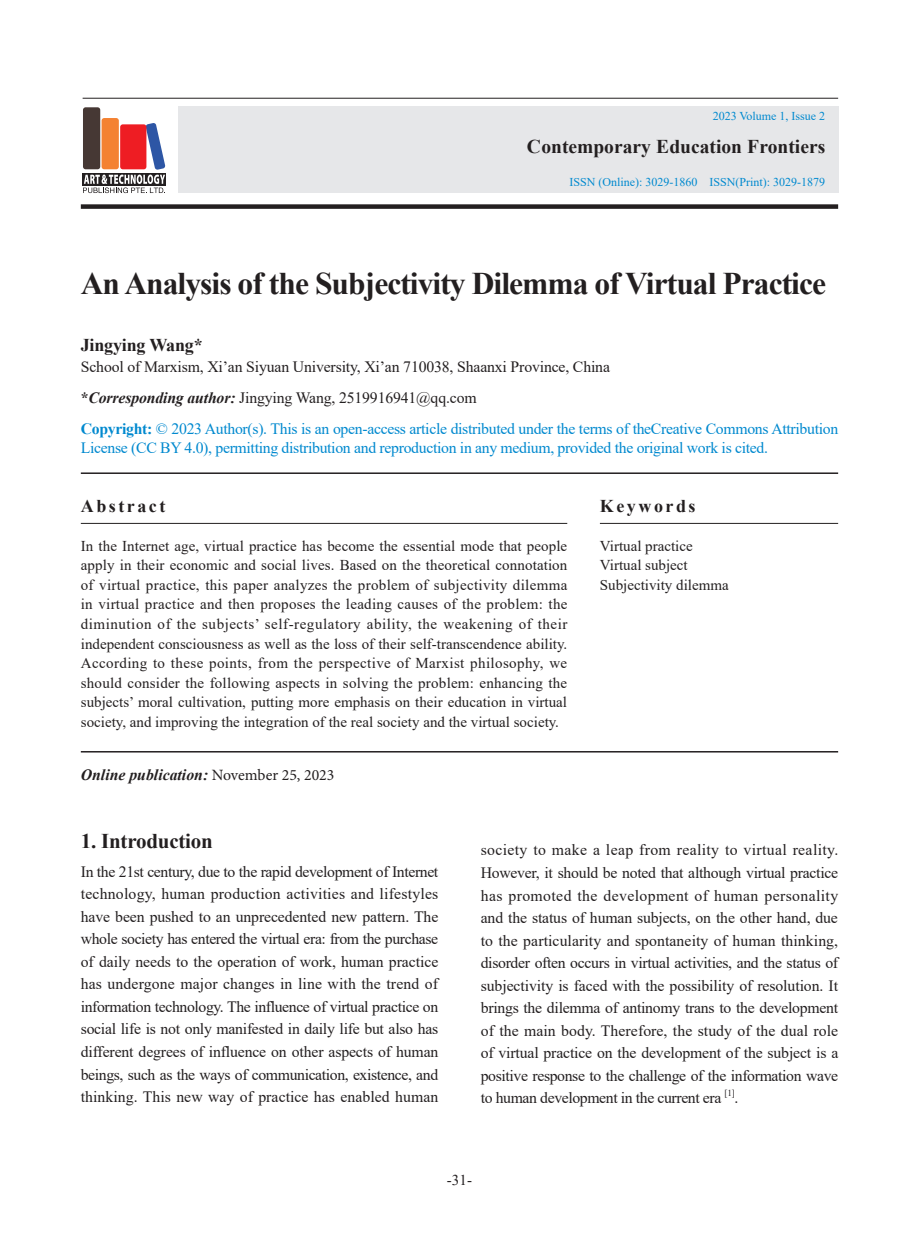
<style>
.page{position:relative;width:919px;height:1238px;background:#fff}
.page>*{position:absolute;margin:0;border:0;box-sizing:border-box;transform-origin:0 0}
.t1{font:700 31.5px "Times New Roman";letter-spacing:-.03em;color:#231f20}
.t2{font:700 21px "Times New Roman";letter-spacing:-.01em;color:#231f20}
.t3{font:700 19.5px "Times New Roman";color:#231f20}
.t4{font:700 18px "Times New Roman";letter-spacing:.14em;color:#231f20}
.t5{font:700 18px "Times New Roman";letter-spacing:-.01em;color:#231f20}
.t6{font:15.75px/22.5px "Times New Roman";letter-spacing:-.02em;color:#231f20;text-align:justify}
.t7{font:15.75px "Times New Roman";letter-spacing:-.02em;color:#0089cf}
.t8{font:italic 700 15.75px "Times New Roman";color:#231f20}
.t9{font:15px/19.5px "Times New Roman";color:#231f20;text-align:justify}
.t10{font:12px "Times New Roman";color:#0089cf}
.t11{font:9.15px "Times New Roman";color:#231f20}
.s1{font-weight:700}
.s2{font-weight:700;font-style:italic}
.s3{font-weight:700;color:#0089cf}
.s4{color:#0089cf}
.s5{font-family:"Minion Pro";font-weight:400;font-style:normal}
</style>
<div class="page">
<div style="left:178px;top:106px;width:660px;height:87px;background:#e6e7e9"></div>
<div style="left:81px;top:204px;width:757px;height:5px;background:#231f20"></div>
<hr style="left:83px;top:98px;width:755px;height:1px;background:#231f20">
<div style="left:83px;top:107px;width:17px;height:62px;background:#463834;border-radius:3px"></div>
<div style="left:102px;top:118px;width:17px;height:51px;background:#f48232;border-radius:3px"></div>
<div style="left:83px;top:173px;width:83px;height:12px;background:#231f20"></div>
<svg style="left:83px;top:123px;width:82px;height:70px"></svg>
<hr style="left:81px;top:472px;width:757px;height:2px;background:#231f20">
<hr style="left:81px;top:751px;width:757px;height:1px;background:#231f20">
<hr style="left:81px;top:523px;width:486px;height:1px;background:#231f20">
<hr style="left:600px;top:523px;width:238px;height:1px;background:#231f20">
<p class="t10" style="left:712px;top:108px;width:114px">2023 Volume 1, Issue 2</p>
<p class="t3" style="left:527px;top:133px;width:300px">Contemporary Education Frontiers</p>
<p class="t10" style="left:569px;top:173px;width:257px">ISSN (Online): 3029-1860 ISSN(Print): 3029-1879</p>
<h1 class="t1" style="left:81px;top:260px;width:746px">An Analysis of the Subjectivity Dilemma of Virtual Practice</h1>
<p class="t5" style="left:81px;top:332px;width:123px">Jingying Wang*</p>
<p class="t6" style="left:81px;top:350px;width:758px;line-height:31px;text-align:left">School of Marxism, Xi’an Siyuan University, Xi’an 710038, Shaanxi Province, China<br><span class="s1">*</span><span class="s2">Corresponding author:</span> Jingying Wang, 2519916941@qq.com<br><span class="s3">Copyright:</span> <span class="s4">© 2023 Author(s). This is an open-access article distributed under the terms of theCreative Commons Attribution</span></p>
<p class="t7" style="left:81px;top:436px;width:688px">License (CC BY 4.0), permitting distribution and reproduction in any medium, provided the original work is cited.</p>
<p class="t4" style="left:81px;top:492px;width:86px">Abstract</p>
<p class="t9" style="left:81px;top:535px;width:488px">In the Internet age, virtual practice has become the essential mode that people apply in their economic and social lives. Based on the theoretical connotation of virtual practice, this paper analyzes the problem of subjectivity dilemma in virtual practice and then proposes the leading causes of the problem: the diminution of the subjects’ self-regulatory ability, the weakening of their independent consciousness as well as the loss of their self-transcendence ability.<br>According to these points, from the perspective of Marxist philosophy, we should consider the following aspects in solving the problem: enhancing the subjects’ moral cultivation, putting more emphasis on their education in virtual society, and improving the integration of the real society and the virtual society.</p>
<p class="t8" style="left:81px;top:763px;width:255px">Online publication: <span class="s5">November 25, 2023</span></p>
<p class="t4" style="left:600px;top:492px;width:97px">Keywords</p>
<p class="t9" style="left:600px;top:535px;width:130px;text-align:left">Virtual practice<br>Virtual subject<br>Subjectivity dilemma</p>
<h2 class="t2" style="left:81px;top:826px;width:134px">1. Introduction</h2>
<p class="t6" style="left:81px;top:859px;width:359px">In the 21st century, due to the rapid development of Internet technology, human production activities and lifestyles have been pushed to an unprecedented new pattern. The whole society has entered the virtual era: from the purchase of daily needs to the operation of work, human practice has undergone major changes in line with the trend of information technology. The influence of virtual practice on social life is not only manifested in daily life but also has different degrees of influence on other aspects of human beings, such as the ways of communication, existence, and thinking. This new way of practice has enabled human</p>
<p class="t6" style="left:480px;top:838px;width:359px">society to make a leap from reality to virtual reality.<br>However, it should be noted that although virtual practice has promoted the development of human personality and the status of human subjects, on the other hand, due to the particularity and spontaneity of human thinking, disorder often occurs in virtual activities, and the status of subjectivity is faced with the possibility of resolution. It brings the dilemma of antinomy trans to the development of the main body. Therefore, the study of the dual role of virtual practice on the development of the subject is a positive response to the challenge of the information wave to human development in the current era</p>
<p class="t11" style="left:724px;top:1086px;width:12px">[1]</p>
<p class="t6" style="left:734px;top:1085px;width:5px">.</p>
<p class="t9" style="left:447px;top:1169px;width:26px">-31-</p>
</div>
